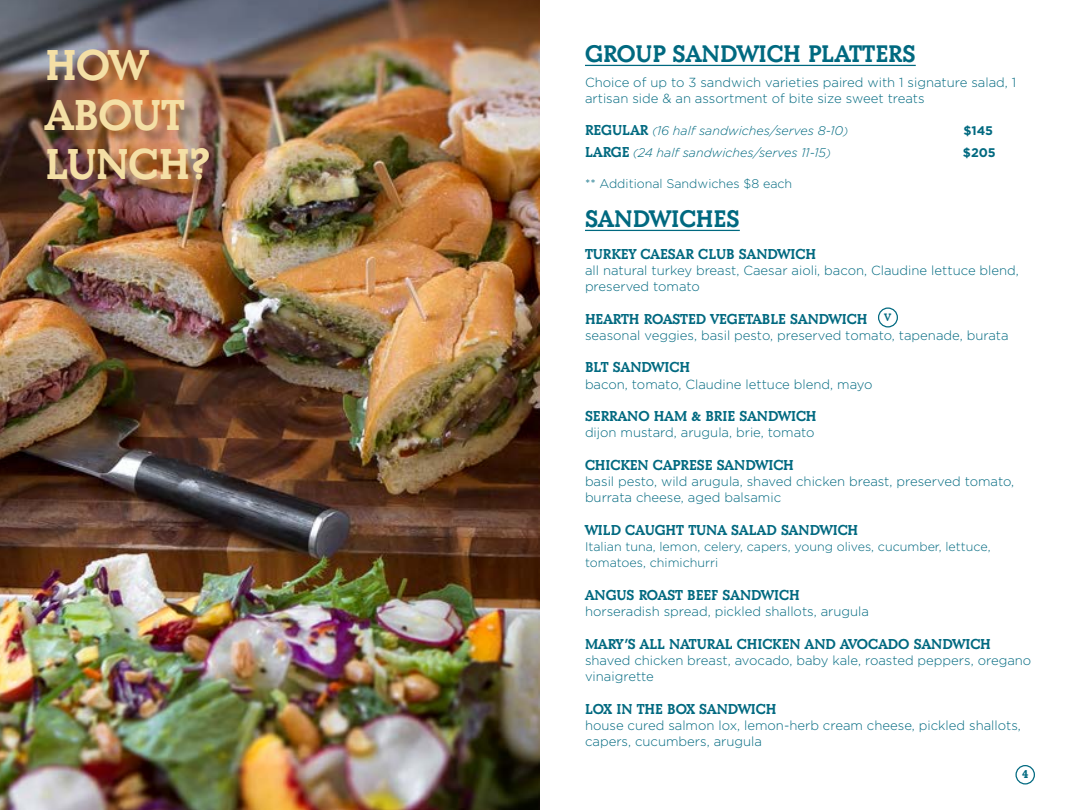
<style>
.page{position:relative;width:1080px;height:810px;background:#fff}
.page>*{position:absolute;margin:0;border:0;box-sizing:border-box;transform-origin:0 0}
.t1{font:45px/49.5px "Beton Bld";letter-spacing:-.015em;color:#f4dfa5}
.t2{font:25px "Beton Bld";color:#006980}
.t3{font:15px "Beton Bld";color:#006980}
.t4{font:13.75px "Beton Bld";color:#006980}
.t5{font:300 13.12px/16.2px "Gotham HTF";color:#006980}
.t6{font:300 12.5px/16.2px "Gotham HTF";color:#006980}
.t7{font:italic 300 12.5px "Gotham HTF";color:#006980}
.t8{font:700 12.5px "Gotham HTF";color:#006980}
.t9{font:11.25px "Beton Bld";color:#006980}
.s1{font-family:"Beton Bld";font-weight:400;font-style:normal;font-size:15px}
.s2{font-size:11.25px}
</style>
<div class="page">
<img style="left:0;top:0;width:540px;height:810px">
<div style="left:47px;top:51px;width:176px;height:143px;background:#000;opacity:.35"></div>
<hr style="left:585px;top:65px;width:331px;height:1px;background:#006980">
<hr style="left:585px;top:230px;width:155px;height:1px;background:#006980">
<div style="left:1015px;top:765px;width:20px;height:20px;border:1px solid #006980;border-radius:50%"></div>
<div style="left:878px;top:307px;width:20px;height:21px;border:1px solid #006980;border-radius:50%"></div>
<h1 class="t1" style="left:45px;top:44px;width:167px">HOW<br>ABOUT<br>LUNCH?</h1>
<h2 class="t2" style="left:585px;top:37px;width:332px">GROUP SANDWICH PLATTERS</h2>
<p class="t5" style="left:585px;top:74px;width:433px">Choice of up to 3 sandwich varieties paired with 1 signature salad, 1 artisan side &amp; an assortment of bite size sweet treats</p>
<p class="t7" style="left:585px;top:124px;width:265px"><span class="s1">REGULAR</span> <span class="s2">(</span>16 half sandwiches/serves 8-10<span class="s2">)</span></p>
<p class="t8" style="left:963px;top:124px;width:31px">$145</p>
<p class="t7" style="left:585px;top:146px;width:247px"><span class="s1">LARGE</span> <span class="s2">(</span>24 half sandwiches/serves 11-15<span class="s2">)</span></p>
<p class="t8" style="left:963px;top:146px;width:34px">$205</p>
<p class="t6" style="left:585px;top:175px;width:209px">** Additional Sandwiches $8 each</p>
<h2 class="t2" style="left:585px;top:202px;width:156px">SANDWICHES</h2>
<p class="t3" style="left:585px;top:244px;width:233px">TURKEY CAESAR CLUB SANDWICH</p>
<p class="t5" style="left:585px;top:262px;width:435px">all natural turkey breast, Caesar aioli, bacon, Claudine lettuce blend, preserved tomato</p>
<p class="t3" style="left:585px;top:309px;width:284px">HEARTH ROASTED VEGETABLE SANDWICH</p>
<p class="t5" style="left:585px;top:327px;width:425px">seasonal veggies, basil pesto, preserved tomato, tapenade, burata</p>
<p class="t3" style="left:585px;top:357px;width:107px">BLT SANDWICH</p>
<p class="t5" style="left:585px;top:376px;width:289px">bacon, tomato, Claudine lettuce blend, mayo</p>
<p class="t3" style="left:585px;top:406px;width:233px">SERRANO HAM &amp; BRIE SANDWICH</p>
<p class="t5" style="left:585px;top:424px;width:231px">dijon mustard, arugula, brie, tomato</p>
<p class="t3" style="left:585px;top:455px;width:210px">CHICKEN CAPRESE SANDWICH</p>
<p class="t5" style="left:585px;top:473px;width:431px">basil pesto, wild arugula, shaved chicken breast, preserved tomato, burrata cheese, aged balsamic</p>
<p class="t3" style="left:585px;top:520px;width:275px">WILD CAUGHT TUNA SALAD SANDWICH</p>
<p class="t6" style="left:585px;top:538px;width:407px">Italian tuna, lemon, celery, capers, young olives, cucumber, lettuce, tomatoes, chimichurri</p>
<p class="t3" style="left:585px;top:585px;width:216px">ANGUS ROAST BEEF SANDWICH</p>
<p class="t5" style="left:585px;top:603px;width:286px">horseradish spread, pickled shallots, arugula</p>
<p class="t3" style="left:585px;top:634px;width:407px">MARY’S ALL NATURAL CHICKEN AND AVOCADO SANDWICH</p>
<p class="t5" style="left:585px;top:652px;width:448px">shaved chicken breast, avocado, baby kale, roasted peppers, oregano vinaigrette</p>
<p class="t3" style="left:585px;top:699px;width:193px">LOX IN THE BOX SANDWICH</p>
<p class="t5" style="left:585px;top:717px;width:438px">house cured salmon lox, lemon-herb cream cheese, pickled shallots, capers, cucumbers, arugula</p>
<p class="t4" style="left:1022px;top:765px;width:8px">4</p>
<p class="t9" style="left:885px;top:310px;width:8px">V</p>
</div>
